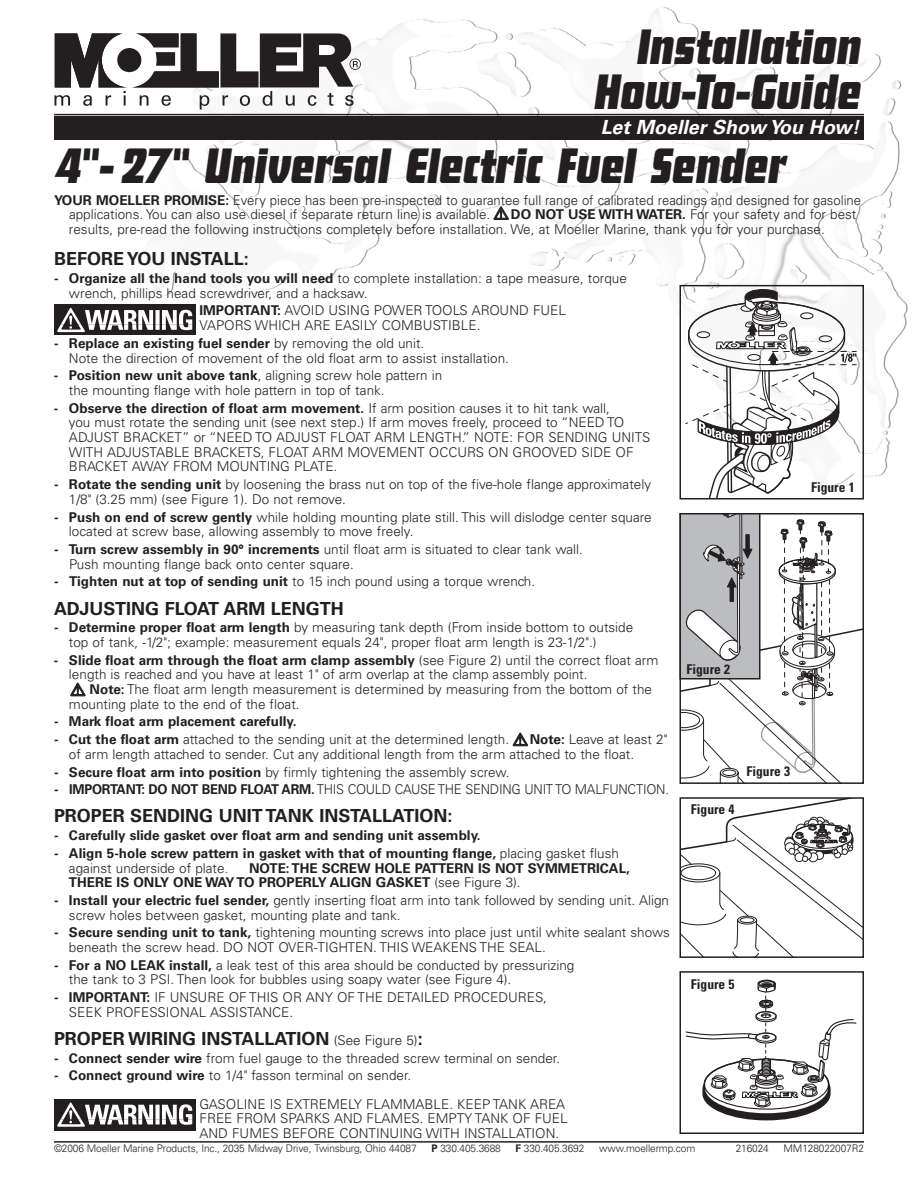
<style>
.page{position:relative;width:918px;height:1188px;background:#fff}
.page>*{position:absolute;margin:0;border:0;box-sizing:border-box;transform-origin:0 0}
.t1{font:48px/45px "Futana Ital";color:#231f20;text-align:right}
.t2{font:italic 700 19.5px "Univers";color:#fff}
.t3{font:700 18px "Univers";color:#231f20}
.t4{font:300 13.5px/14.7px "Univers";color:#231f20}
.t5{font:700 13.5px/14.7px "Univers";color:#231f20}
.t6{font:300 13.5px "Univers";color:#231f20;scale:.96 1}
.t7{font:700 condensed 13.5px "Univers";color:#231f20}
.t8{font:300 10.5px "Univers";letter-spacing:-.01em;color:#231f20;scale:.96 1}
.s1{font-weight:700}
.s2{font-weight:300}
.s3{font-weight:300;font-size:13.5px}
</style>
<div class="page">
<img style="left:132px;top:7px;width:776px;height:488px">
<svg style="left:54px;top:33px;width:307px;height:76px"></svg>
<hr style="left:54px;top:114px;width:810px;height:1px;background:#231f20">
<hr style="left:54px;top:1141px;width:810px;height:2px;background:#231f20">
<div style="left:54px;top:116px;width:810px;height:24px;background:#231f20"></div>
<svg style="left:685px;top:288px;width:172px;height:209px"></svg>
<div style="left:680px;top:285px;width:184px;height:215px;border:2px solid #231f20"></div>
<svg style="left:494px;top:207px;width:15px;height:13px"></svg>
<svg style="left:71px;top:683px;width:14px;height:13px"></svg>
<svg style="left:513px;top:733px;width:15px;height:13px"></svg>
<div style="left:54px;top:303px;width:144px;height:32px;background:linear-gradient(to bottom,#fff,#fff)"></div>
<div style="left:54px;top:304px;width:141px;height:31px;background:#231f20"></div>
<svg style="left:57px;top:308px;width:136px;height:24px"></svg>
<div style="left:54px;top:1099px;width:141px;height:31px;background:#231f20"></div>
<svg style="left:57px;top:1102px;width:136px;height:25px"></svg>
<svg style="left:680px;top:514px;width:183px;height:629px"></svg>
<div style="left:680px;top:971px;width:184px;height:163px;border:2px solid #231f20"></div>
<h1 class="t1" style="left:593px;top:29px;width:268px">Installation<br>How-To-Guide</h1>
<h2 class="t2" style="left:601px;top:120px;width:264px">Let Moeller Show You How!</h2>
<h1 class="t1" style="left:54px;top:148px;width:732px">4"- 27" Universal Electric Fuel Sender</h1>
<p class="t4" style="left:69px;top:194px;width:794px;text-indent:-15px"><span class="s1">YOUR MOELLER PROMISE:</span> Every piece has been pre-inspected to guarantee full range of calibrated readings and designed for gasoline applications. You can also use diesel if separate return line is available.</p>
<p class="t4" style="left:69px;top:209px;width:789px;text-indent:442px"><span class="s1">DO NOT USE WITH WATER.</span> For your safety and for best results, pre-read the following instructions completely before installation. We, at Moeller Marine, thank you for your purchase.</p>
<h3 class="t3" style="left:54px;top:252px;width:196px">BEFORE YOU INSTALL:</h3>
<p class="t4" style="left:69px;top:272px;width:559px;text-indent:-15px"><span class="s1">- Organize all the hand tools you will need</span> to complete installation: a tape measure, torque wrench, phillips head screwdriver, and a hacksaw.</p>
<p class="t4" style="left:200px;top:305px;width:368px"><span class="s1">IMPORTANT:</span> AVOID USING POWER TOOLS AROUND FUEL<br>VAPORS WHICH ARE EASILY COMBUSTIBLE.</p>
<p class="t4" style="left:69px;top:337px;width:441px;text-indent:-15px"><span class="s1">- Replace an existing fuel sender</span> by removing the old unit.<br>Note the direction of movement of the old float arm to assist installation.</p>
<p class="t4" style="left:69px;top:369px;width:375px;text-indent:-15px"><span class="s1">- Position new unit above tank</span>, aligning screw hole pattern in the mounting flange with hole pattern in top of tank.</p>
<p class="t4" style="left:69px;top:402px;width:583px;text-indent:-15px"><span class="s1">- Observe the direction of float arm movement.</span> If arm position causes it to hit tank wall,<br>you must rotate the sending unit (see next step.) If arm moves freely, proceed to “NEED TO ADJUST BRACKET” or “NEED TO ADJUST FLOAT ARM LENGTH.” NOTE: FOR SENDING UNITS WITH ADJUSTABLE BRACKETS, FLOAT ARM MOVEMENT OCCURS ON GROOVED SIDE OF BRACKET AWAY FROM MOUNTING PLATE.</p>
<p class="t4" style="left:69px;top:478px;width:584px;text-indent:-15px"><span class="s1">- Rotate the sending unit</span> by loosening the brass nut on top of the five-hole flange approximately<br>1/8" (3.25 mm) (see Figure 1). Do not remove.</p>
<p class="t4" style="left:69px;top:511px;width:584px;text-indent:-15px"><span class="s1">- Push on end of screw gently</span> while holding mounting plate still. This will dislodge center square located at screw base, allowing assembly to move freely.</p>
<p class="t4" style="left:69px;top:543px;width:515px;text-indent:-15px"><span class="s1">- Turn screw assembly in 90° increments</span> until float arm is situated to clear tank wall.<br>Push mounting flange back onto center square.</p>
<p class="t4" style="left:54px;top:575px;width:483px"><span class="s1">- Tighten nut at top of sending unit</span> to 15 inch pound using a torque wrench.</p>
<h3 class="t3" style="left:54px;top:602px;width:291px">ADJUSTING FLOAT ARM LENGTH</h3>
<p class="t4" style="left:69px;top:621px;width:566px;text-indent:-15px"><span class="s1">- Determine proper float arm length</span> by measuring tank depth (From inside bottom to outside top of tank, -1/2"; example: measurement equals 24", proper float arm length is 23-1/2".)</p>
<p class="t4" style="left:69px;top:654px;width:591px;text-indent:-15px"><span class="s1">- Slide float arm through the float arm clamp assembly</span> (see Figure 2) until the correct float arm length is reached and you have at least 1" of arm overlap at the clamp assembly point.</p>
<p class="t4" style="left:69px;top:683px;width:585px;text-indent:21px"><span class="s1">Note:</span> The float arm length measurement is determined by measuring from the bottom of the mounting plate to the end of the float.</p>
<p class="t5" style="left:54px;top:716px;width:244px">- Mark float arm placement carefully.</p>
<p class="t4" style="left:54px;top:733px;width:457px"><span class="s1">- Cut the float arm</span> attached to the sending unit at the determined length.</p>
<p class="t7" style="left:811px;top:482px;width:45px">Figure 1</p>
<p class="t7" style="left:686px;top:664px;width:45px">Figure 2</p>
<p class="t4" style="left:69px;top:733px;width:600px;text-indent:461px"><span class="s1">Note:</span> Leave at least 2" of arm length attached to sender. Cut any additional length from the arm attached to the float.</p>
<p class="t4" style="left:54px;top:766px;width:457px"><span class="s1">- Secure float arm into position</span> by firmly tightening the assembly screw.</p>
<p class="t6" style="left:54px;top:784px;width:642px"><span class="s1">- IMPORTANT: DO NOT BEND FLOAT ARM.</span> THIS COULD CAUSE THE SENDING UNIT TO MALFUNCTION.</p>
<h3 class="t3" style="left:54px;top:809px;width:400px">PROPER SENDING UNIT TANK INSTALLATION:</h3>
<p class="t5" style="left:54px;top:829px;width:428px">- Carefully slide gasket over float arm and sending unit assembly.</p>
<p class="t5" style="left:69px;top:847px;width:551px;text-indent:-15px">- Align 5-hole screw pattern in gasket with that of mounting flange, <span class="s2">placing gasket flush against underside of plate.</span></p>
<p class="t7" style="left:746px;top:766px;width:45px">Figure 3</p>
<p class="t7" style="left:691px;top:804px;width:45px">Figure 4</p>
<p class="t5" style="left:69px;top:862px;width:562px;text-indent:180px">NOTE:THE SCREW HOLE PATTERN IS NOT SYMMETRICAL,<br>THERE IS ONLY ONE WAY TO PROPERLY ALIGN GASKET <span class="s2">(see Figure 3).</span></p>
<p class="t4" style="left:69px;top:894px;width:602px;text-indent:-15px"><span class="s1">- Install your electric fuel sender,</span> gently inserting float arm into tank followed by sending unit. Align screw holes between gasket, mounting plate and tank.</p>
<p class="t4" style="left:69px;top:926px;width:603px;text-indent:-15px"><span class="s1">- Secure sending unit to tank,</span> tightening mounting screws into place just until white sealant shows beneath the screw head. DO NOT OVER-TIGHTEN. THIS WEAKENS THE SEAL.</p>
<p class="t4" style="left:69px;top:959px;width:507px;text-indent:-15px"><span class="s1">- For a NO LEAK install,</span> a leak test of this area should be conducted by pressurizing the tank to 3 PSI. Then look for bubbles using soapy water (see Figure 4).</p>
<p class="t4" style="left:69px;top:991px;width:479px;text-indent:-15px"><span class="s1">- IMPORTANT:</span> IF UNSURE OF THIS OR ANY OF THE DETAILED PROCEDURES,<br>SEEK PROFESSIONAL ASSISTANCE.</p>
<h3 class="t3" style="left:54px;top:1032px;width:370px">PROPER WIRING INSTALLATION <span class="s3">(See Figure 5)</span>:</h3>
<p class="t4" style="left:54px;top:1052px;width:508px"><span class="s1">- Connect sender wire</span> from fuel gauge to the threaded screw terminal on sender.</p>
<p class="t4" style="left:200px;top:1063px;width:367px;line-height:28.2px;text-indent:-146px"><span class="s1">- Connect ground wire</span> to 1/4" fasson terminal on sender.<br>GASOLINE IS EXTREMELY FLAMMABLE. KEEP TANK AREA</p>
<p class="t4" style="left:200px;top:1112px;width:370px">FREE FROM SPARKS AND FLAMES. EMPTY TANK OF FUEL<br>AND FUMES BEFORE CONTINUING WITH INSTALLATION.</p>
<p class="t7" style="left:691px;top:979px;width:45px">Figure 5</p>
<p class="t8" style="left:54px;top:1145px;width:379px">©2006 Moeller Marine Products, Inc., 2035 Midway Drive, Twinsburg, Ohio 44087</p>
<p class="t8" style="left:431px;top:1145px;width:74px"><span class="s1">P</span> 330.405.3688</p>
<p class="t8" style="left:516px;top:1145px;width:73px"><span class="s1">F</span> 330.405.3692</p>
<p class="t8" style="left:599px;top:1145px;width:102px">www.moellermp.com</p>
<p class="t8" style="left:736px;top:1145px;width:36px">216024</p>
<p class="t8" style="left:784px;top:1145px;width:85px">MM128022007R2</p>
</div>
